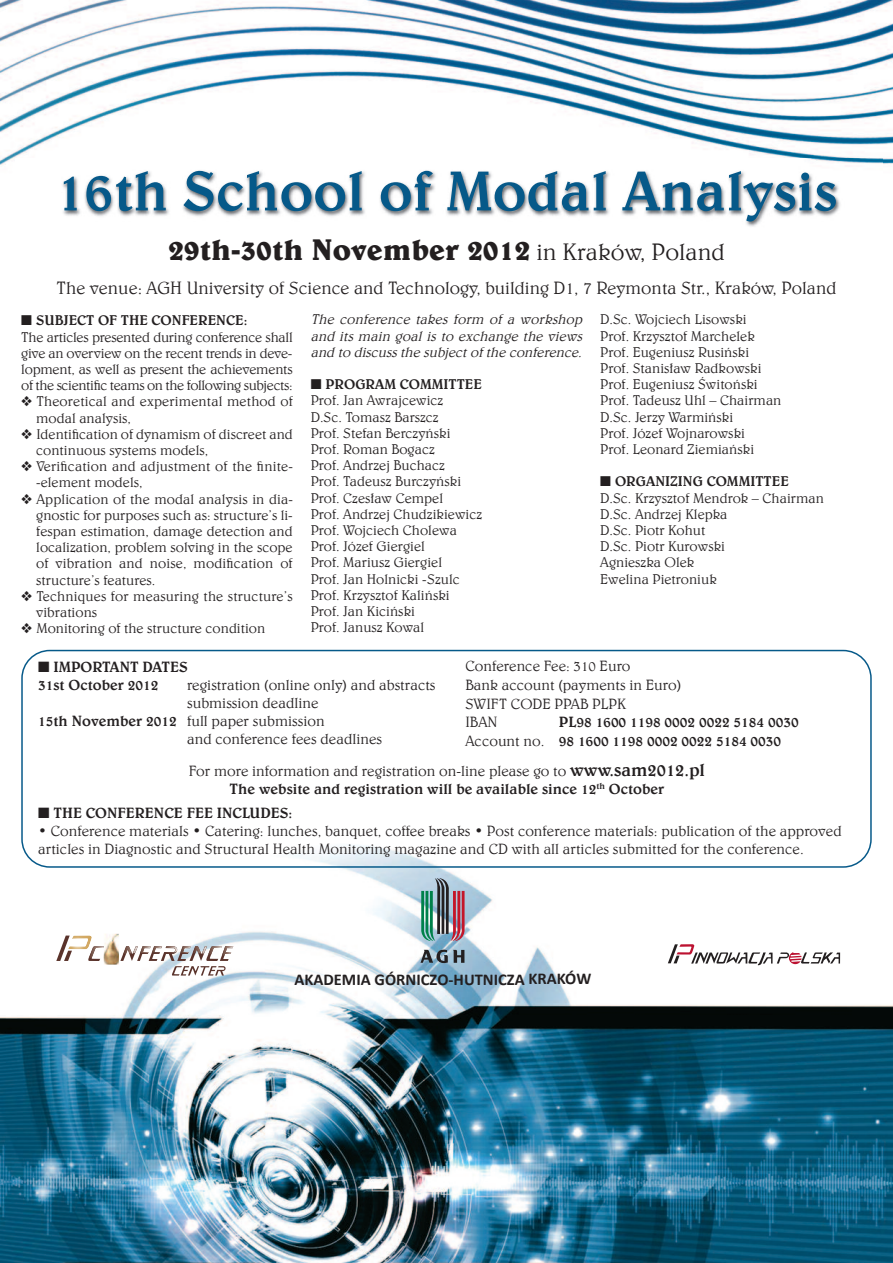
<style>
.page{position:relative;width:893px;height:1263px;background:#fff}
.page>*{position:absolute;margin:0;border:0;box-sizing:border-box;transform-origin:0 0}
.t1{font:57px "Belwe Md EU";color:#065989}
.t2{font:30px "Belwe Bd EU";color:#231f20}
.t3{font:18px "Belwe Lt EU";color:#231f20}
.t4{font:700 16.5px "Calibri";color:#231f20}
.t5{font:15px/18.8px "Belwe Lt EU";color:#231f20}
.t6{font:15px/18px "Belwe Md EU";color:#231f20}
.t7{font:14.25px/16.2px "Belwe Lt EU";color:#231f20}
.t8{font:italic 14.25px/16.2px "Belwe Lt EU";color:#231f20;text-align:justify}
.t9{font:14.25px "Belwe Md EU";color:#231f20}
.s1{font-family:"Belwe Lt EU";font-size:24px}
.s2{font-family:"Belwe Md EU"}
.s3{font-family:"Belwe Lt EU"}
.s4{font-family:"Belwe Md EU";font-size:18px}
</style>
<div class="page">
<img style="left:0;top:0;width:893px;height:1263px">
<img style="left:15px;top:158px;width:867px;height:89px">
<svg style="left:21px;top:650px;width:851px;height:218px"></svg>
<svg style="left:421px;top:878px;width:44px;height:63px"></svg>
<svg style="left:420px;top:947px;width:44px;height:16px"></svg>
<img style="left:104px;top:934px;width:15px;height:12px">
<svg style="left:56px;top:935px;width:16px;height:26px"></svg>
<img style="left:68px;top:935px;width:24px;height:14px">
<svg style="left:87px;top:946px;width:146px;height:29px"></svg>
<svg style="left:668px;top:944px;width:172px;height:21px"></svg>
<h1 class="t1" style="left:56px;top:156px;width:783px">16TH SCHOOL OF MODAL ANALYSIS</h1>
<h2 class="t2" style="left:168px;top:230px;width:558px">29th-30th November 2012 <span class="s1">in Kraków, Poland</span></h2>
<p class="t3" style="left:57px;top:277px;width:781px">The venue: AGH University of Science and Technology, building D1, 7 Reymonta Str., Kraków, Poland</p>
<p class="t9" style="left:21px;top:312px;width:228px">■ SUBJECT OF THE CONFERENCE:</p>
<p class="t7" style="left:21px;top:328px;width:273px;text-align:justify">The articles presented during conference shall give an overview on the recent trends in deve&shy;lopment, as well as present the achievements of the scientific teams on the following subjects:</p>
<p class="t7" style="left:36px;top:393px;width:258px;text-indent:-15px">❖ Theoretical and experimental method of modal analysis,</p>
<p class="t7" style="left:36px;top:426px;width:258px;text-indent:-15px">❖ Identification of dynamism of discreet and continuous systems models,</p>
<p class="t7" style="left:36px;top:458px;width:258px;text-indent:-15px">❖ Verification and adjustment of the finite--element models,</p>
<p class="t7" style="left:36px;top:490px;width:258px;text-align:justify;text-indent:-15px">❖ Application of the modal analysis in dia&shy;gnostic for purposes such as: structure’s li&shy;fespan estimation, damage detection and localization, problem solving in the scope of vibration and noise, modification of structure’s features.</p>
<p class="t7" style="left:36px;top:588px;width:258px;text-indent:-15px">❖ Techniques for measuring the structure’s vibrations</p>
<p class="t7" style="left:21px;top:620px;width:246px">❖ Monitoring of the structure condition</p>
<p class="t8" style="left:311px;top:311px;width:276px">The conference takes form of a workshop and its main goal is to exchange the views and to discuss the subject of the conference.</p>
<p class="t9" style="left:311px;top:375px;width:173px">■ PROGRAM COMMITTEE</p>
<p class="t7" style="left:311px;top:392px;width:173px">Prof. Jan Awrajcewicz<br>D.Sc. Tomasz Barszcz<br>Prof. Stefan Berczyński<br>Prof. Roman Bogacz<br>Prof. Andrzej Buchacz<br>Prof. Tadeusz Burczyński<br>Prof. Czesław Cempel<br>Prof. Andrzej Chudzikiewicz<br>Prof. Wojciech Cholewa<br>Prof. Józef Giergiel<br>Prof. Mariusz Giergiel<br>Prof. Jan Holnicki -Szulc<br>Prof. Krzysztof Kaliński<br>Prof. Jan Kiciński<br>Prof. Janusz Kowal</p>
<p class="t7" style="left:600px;top:311px;width:183px">D.Sc. Wojciech Lisowski<br>Prof. Krzysztof Marchelek<br>Prof. Eugeniusz Rusiński<br>Prof. Stanisław Radkowski<br>Prof. Eugeniusz Świtoński<br>Prof. Tadeusz Uhl – Chairman<br>D.Sc. Jerzy Warmiński<br>Prof. Józef Wojnarowski<br>Prof. Leonard Ziemiański</p>
<p class="t9" style="left:600px;top:473px;width:190px">■ ORGANIZING COMMITTEE</p>
<p class="t7" style="left:600px;top:489px;width:225px">D.Sc. Krzysztof Mendrok – Chairman<br>D.Sc. Andrzej Klepka<br>D.Sc. Piotr Kohut<br>D.Sc. Piotr Kurowski<br>Agnieszka Olek<br>Ewelina Pietroniuk</p>
<p class="t6" style="left:38px;top:658px;width:151px">■ IMPORTANT DATES<br>31ST OCTOBER 2012</p>
<p class="t5" style="left:187px;top:675px;width:250px">registration (online only) and abstracts</p>
<p class="t5" style="left:187px;top:693px;width:133px">submission deadline</p>
<p class="t5" style="left:38px;top:711px;width:288px"><span class="s2">15TH NOVEMBER 2012</span> full paper submission</p>
<p class="t5" style="left:187px;top:729px;width:197px">and conference fees deadlines</p>
<p class="t5" style="left:465px;top:656px;width:217px">Conference Fee: 310 Euro<br>Bank account (payments in Euro)<br>SWIFT CODE PPAB PLPK<br>IBAN</p>
<p class="t6" style="left:465px;top:712px;width:335px;line-height:18.8px;text-indent:94px">PL98 1600 1198 0002 0022 5184 0030<br><span class="s3">Account no.</span> 98 1600 1198 0002 0022 5184 0030</p>
<p class="t5" style="left:189px;top:761px;width:518px">For more information and registration on-line please go to <span class="s4">WWW.SAM2012.PL</span></p>
<p class="t6" style="left:230px;top:779px;width:436px">THE WEBSITE AND REGISTRATION WILL BE AVAILABLE SINCE 12<sup>TH</sup> OCTOBER</p>
<p class="t6" style="left:38px;top:804px;width:256px">■ THE CONFERENCE FEE INCLUDES:</p>
<p class="t5" style="left:38px;top:822px;width:805px;line-height:18px">• Conference materials • Catering: lunches, banquet, coffee breaks • Post conference materials: publication of the approved articles in Diagnostic and Structural Health Monitoring magazine and CD with all articles submitted for the conference.</p>
<p class="t4" style="left:294px;top:972px;width:298px">AKADEMIA GÓRNICZO-HUTNICZA KRAKÓW</p>
</div>
